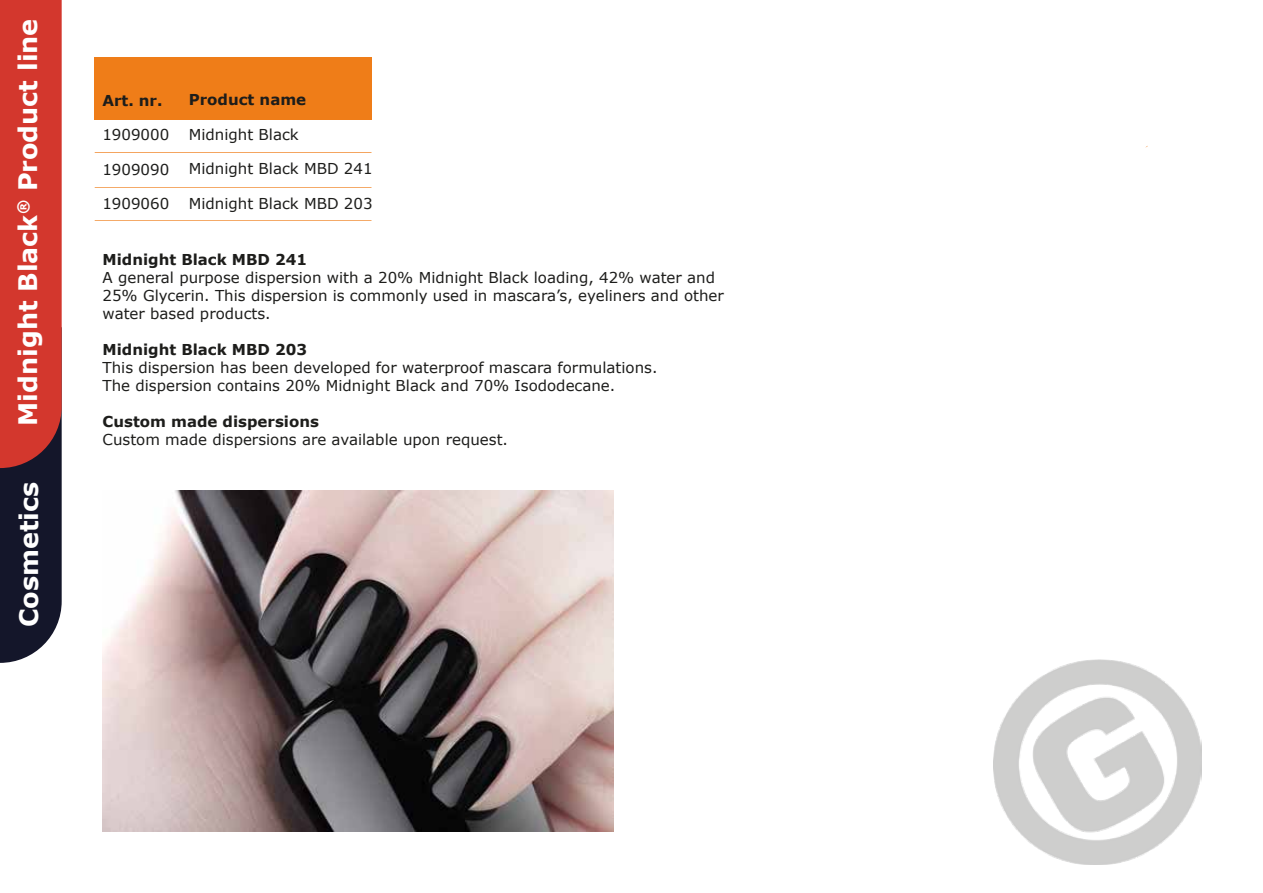
<style>
.page{position:relative;width:1263px;height:893px;background:#fff}
.page>*{position:absolute;margin:0;border:0;box-sizing:border-box;transform-origin:0 0}
.t1{font:700 25.5px "Verdana";color:#fff}
.t2{font:15px/18px "Verdana";color:#1d1d1b}
.t3{font:700 15px "Verdana";color:#1d1d1b}
</style>
<div class="page">
<div style="left:94px;top:57px;width:277px;height:62px;background:#ef7d18"></div>
<svg style="left:0;top:0;width:62px;height:663px;background:#9b3130"></svg>
<img style="left:994px;top:659px;width:207px;height:206px">
<hr style="left:95px;top:187px;width:276px;height:1px;background:#ef7d18">
<hr style="left:95px;top:152px;width:276px;height:1px;background:#ef7d18">
<hr style="left:95px;top:220px;width:276px;height:1px;background:#ef7d18">
<img style="left:102px;top:490px;width:512px;height:341px">
<h1 class="t1" style="left:11px;top:426px;width:408px;rotate:-90deg">Midnight Black<sup>®</sup> Product line</h1>
<h1 class="t1" style="left:12px;top:627px;width:147px;rotate:-90deg">Cosmetics</h1>
<p class="t3" style="left:102px;top:91px;width:62px">Art. nr.</p>
<p class="t2" style="left:102px;top:126px;width:68px">1909000</p>
<p class="t2" style="left:102px;top:161px;width:68px">1909090</p>
<p class="t2" style="left:102px;top:195px;width:68px">1909060</p>
<p class="t3" style="left:189px;top:90px;width:119px">Product name</p>
<p class="t2" style="left:189px;top:126px;width:112px">Midnight Black</p>
<p class="t2" style="left:189px;top:160px;width:185px">Midnight Black MBD 241</p>
<p class="t2" style="left:189px;top:195px;width:185px">Midnight Black MBD 203</p>
<p class="t3" style="left:103px;top:250px;width:206px">Midnight Black MBD 241</p>
<p class="t2" style="left:103px;top:269px;width:623px">A general purpose dispersion with a 20% Midnight Black loading, 42% water and<br>25% Glycerin. This dispersion is commonly used in mascara’s, eyeliners and other water based products.</p>
<p class="t3" style="left:103px;top:340px;width:206px">Midnight Black MBD 203</p>
<p class="t2" style="left:103px;top:359px;width:556px">This dispersion has been developed for waterproof mascara formulations.<br>The dispersion contains 20% Midnight Black and 70% Isododecane.</p>
<p class="t3" style="left:103px;top:412px;width:218px">Custom made dispersions</p>
<p class="t2" style="left:103px;top:431px;width:407px">Custom made dispersions are available upon request.</p>
</div>
